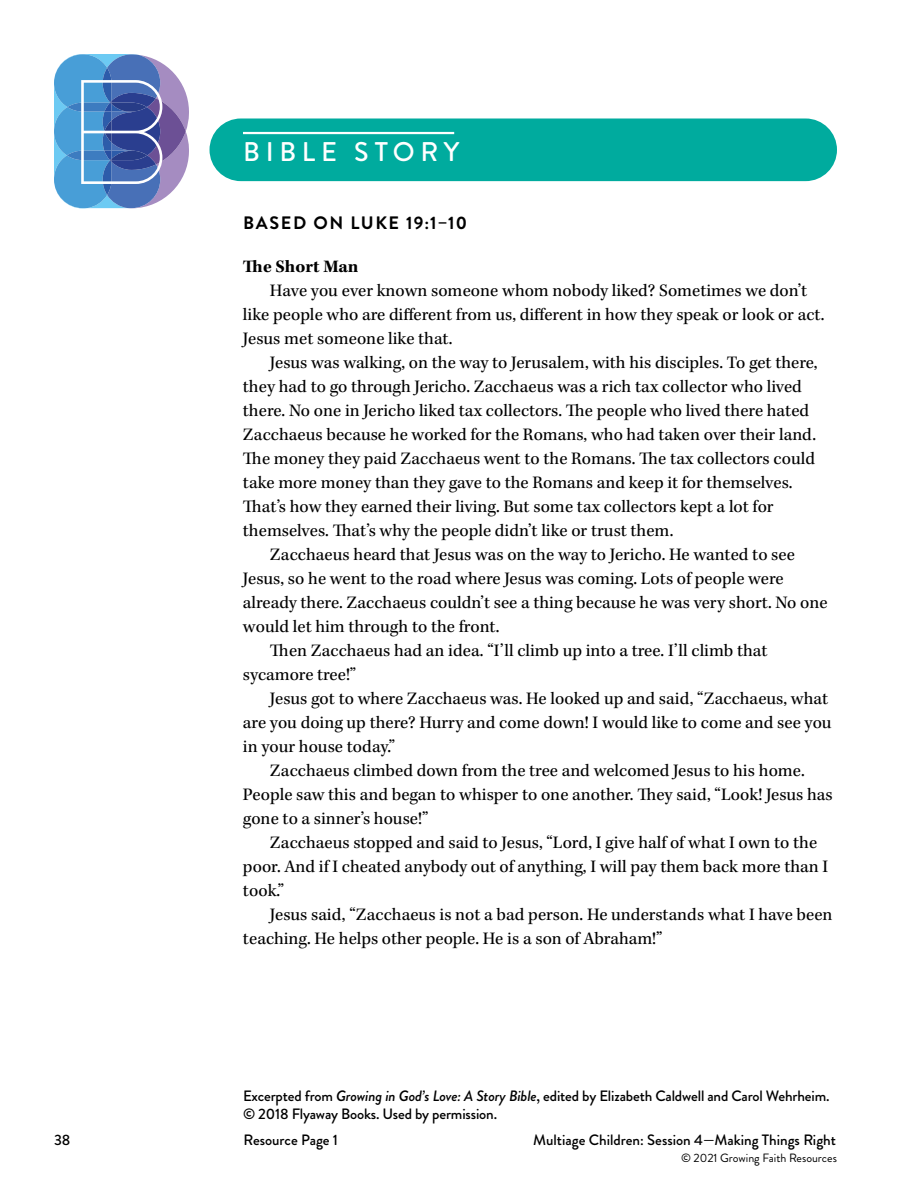
<style>
.page{position:relative;width:918px;height:1188px;background:#fff}
.page>*{position:absolute;margin:0;border:0;box-sizing:border-box;transform-origin:0 0}
.t1{font:500 27px "Brandon Grotesque";letter-spacing:.21em;color:#fff}
.t2{font:18px/24px "Kepler Std";color:#000}
.t3{font:700 18px "Brandon Grotesque";letter-spacing:.09em;color:#000}
.t4{font:700 18px "Kepler Std";color:#000}
.t5{font:500 15px/18px "Brandon Grotesque";letter-spacing:-.01em;color:#000}
.t6{font:12px "Brandon Grotesque";color:#000}
.s1{font-style:italic}
</style>
<div class="page">
<svg style="left:54px;top:54px;width:135px;height:154px;background:#688dc5"></svg>
<div style="left:210px;top:118px;width:627px;height:63px;background:#00ab9e;border-radius:31px"></div>
<hr style="left:243px;top:132px;width:211px;height:2px;background:#fff">
<h1 class="t1" style="left:243px;top:133px;width:218px">BIBLE STORY</h1>
<p class="t3" style="left:243px;top:210px;width:225px">BASED ON LUKE 19:1–10</p>
<p class="t4" style="left:243px;top:257px;width:117px">The Short Man</p>
<p class="t2" style="left:243px;top:280px;width:583px;text-indent:27px">Have you ever known someone whom nobody liked? Sometimes we don’t like people who are different from us, different in how they speak or look or act.<br>Jesus met someone like that.</p>
<p class="t2" style="left:243px;top:351px;width:576px;text-indent:27px">Jesus was walking, on the way to Jerusalem, with his disciples. To get there, they had to go through Jericho. Zacchaeus was a rich tax collector who lived there. No one in Jericho liked tax collectors. The people who lived there hated Zacchaeus because he worked for the Romans, who had taken over their land.<br>The money they paid Zacchaeus went to the Romans. The tax collectors could take more money than they gave to the Romans and keep it for themselves.<br>That’s how they earned their living. But some tax collectors kept a lot for themselves. That’s why the people didn’t like or trust them.</p>
<p class="t2" style="left:270px;top:543px;width:526px">Zacchaeus heard that Jesus was on the way to Jericho. He wanted to see</p>
<p class="t2" style="left:243px;top:567px;width:542px">Jesus, so he went to the road where Jesus was coming. Lots of people were</p>
<p class="t2" style="left:243px;top:591px;width:586px">already there. Zacchaeus couldn’t see a thing because he was very short. No one</p>
<p class="t2" style="left:243px;top:615px;width:258px">would let him through to the front.</p>
<p class="t2" style="left:270px;top:639px;width:499px">Then Zacchaeus had an idea. “I’ll climb up into a tree. I’ll climb that</p>
<p class="t2" style="left:243px;top:663px;width:115px">sycamore tree!”</p>
<p class="t2" style="left:270px;top:687px;width:560px">Jesus got to where Zacchaeus was. He looked up and said, “Zacchaeus, what</p>
<p class="t2" style="left:243px;top:711px;width:590px">are you doing up there? Hurry and come down! I would like to come and see you</p>
<p class="t2" style="left:243px;top:735px;width:153px">in your house today.”</p>
<p class="t2" style="left:270px;top:759px;width:536px">Zacchaeus climbed down from the tree and welcomed Jesus to his home.</p>
<p class="t2" style="left:243px;top:783px;width:591px">People saw this and began to whisper to one another. They said, “Look! Jesus has</p>
<p class="t2" style="left:243px;top:807px;width:187px">gone to a sinner’s house!”</p>
<p class="t2" style="left:270px;top:831px;width:549px">Zacchaeus stopped and said to Jesus, “Lord, I give half of what I own to the</p>
<p class="t2" style="left:243px;top:855px;width:587px">poor. And if I cheated anybody out of anything, I will pay them back more than I</p>
<p class="t2" style="left:243px;top:879px;width:43px">took.”</p>
<p class="t2" style="left:270px;top:903px;width:564px">Jesus said, “Zacchaeus is not a bad person. He understands what I have been</p>
<p class="t2" style="left:243px;top:927px;width:421px">teaching. He helps other people. He is a son of Abraham!”</p>
<p class="t5" style="left:243px;top:1087px;width:588px">Excerpted from <span class="s1">Growing in God’s Love: A Story Bible</span>, edited by Elizabeth Caldwell and Carol Wehrheim. © 2018 Flyaway Books. Used by permission.</p>
<p class="t5" style="left:54px;top:1131px;width:18px">38</p>
<p class="t5" style="left:244px;top:1131px;width:96px">Resource Page 1</p>
<p class="t5" style="left:533px;top:1131px;width:304px">Multiage Children: Session 4—Making Things Right</p>
<p class="t6" style="left:681px;top:1150px;width:157px">© 2021 Growing Faith Resources</p>
</div>
